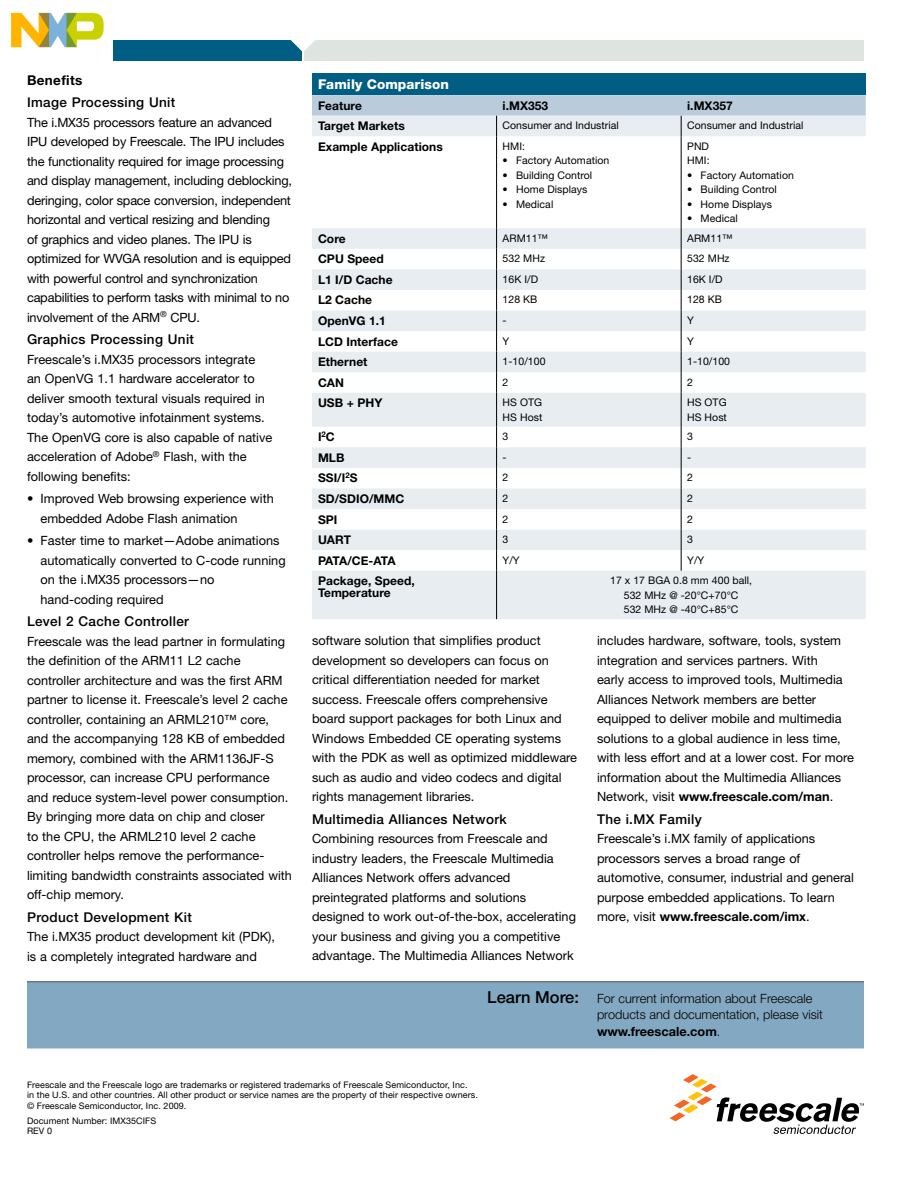
<style>
.page{position:relative;width:918px;height:1188px;background:#fff}
.page>*{position:absolute;margin:0;border:0;box-sizing:border-box;transform-origin:0 0}
.t1{font:500 13.5px "Helvetica Neue LT Pro";letter-spacing:.025em;color:#000}
.t2{font:800 13.5px "Helvetica Neue LT Pro";letter-spacing:.005em;color:#fff}
.t3{font:700 13.5px "Helvetica Neue LT Pro";letter-spacing:.025em;color:#000}
.t4{font:12.75px/19.5px "Helvetica Neue LT Pro";color:#000}
.t5{font:300 12.75px/16.5px "Helvetica Neue LT Pro";color:#000}
.t6{font:700 12px/12px "Helvetica Neue LT Pro";letter-spacing:.005em;color:#000}
.t7{font:700 12px "Helvetica Neue LT Pro";letter-spacing:-.07em;color:#000}
.t8{font:10.5px/14.5px "Helvetica Neue LT Pro";letter-spacing:.005em;color:#000}
.t9{font:9px/10.5px "Helvetica Neue LT Pro";letter-spacing:.01em;color:#000}
.s1{font-weight:700}
.s2{font-weight:500;font-size:16.5px}
</style>
<div class="page">
<svg style="left:670px;top:1074px;width:194px;height:60px"></svg>
<div style="left:304px;top:40px;width:560px;height:21px;background:#dee5e1"></div>
<div style="left:27px;top:40px;width:275px;height:21px;background:#005d83"></div>
<svg style="left:290px;top:40px;width:25px;height:12px"></svg>
<div style="left:27px;top:982px;width:837px;height:66px;background:#83a8c1"></div>
<hr style="left:27px;top:981px;width:267px;height:1px;background:#4d4d4f">
<svg style="left:294px;top:981px;width:18px;height:1px"></svg>
<hr style="left:312px;top:981px;width:267px;height:1px;background:#4d4d4f">
<svg style="left:579px;top:981px;width:18px;height:1px"></svg>
<hr style="left:597px;top:981px;width:267px;height:1px;background:#4d4d4f">
<div style="left:312px;top:74px;width:554px;height:21px;background:#005d83"></div>
<svg style="left:312px;top:136px;width:554px;height:483px"></svg>
<svg style="left:312px;top:95px;width:554px;height:41px;background:#d0dce6"></svg>
<hr style="left:496px;top:136px;width:1px;height:92px;background:#000">
<hr style="left:681px;top:136px;width:1px;height:92px;background:#000">
<svg style="left:496px;top:228px;width:1px;height:165px"></svg>
<svg style="left:681px;top:228px;width:1px;height:165px"></svg>
<hr style="left:496px;top:393px;width:1px;height:34px;background:#000">
<hr style="left:681px;top:393px;width:1px;height:34px;background:#000">
<svg style="left:496px;top:427px;width:1px;height:144px"></svg>
<svg style="left:681px;top:427px;width:1px;height:144px"></svg>
<hr style="left:496px;top:571px;width:1px;height:48px;background:#000">
<img style="left:11px;top:12px;width:101px;height:48px">
<p class="t3" style="left:27px;top:71px;width:57px">Benefits</p>
<p class="t1" style="left:27px;top:94px;width:150px">Image Processing Unit</p>
<p class="t4" style="left:27px;top:112px;width:267px">The i.MX35 processors feature an advanced IPU developed by Freescale. The IPU includes the functionality required for image processing and display management, including deblocking, deringing, color space conversion, independent horizontal and vertical resizing and blending<br>of graphics and video planes. The IPU is optimized for WVGA resolution and is equipped with powerful control and synchronization capabilities to perform tasks with minimal to no involvement of the ARM<sup>®</sup> CPU.</p>
<p class="t1" style="left:27px;top:331px;width:169px">Graphics Processing Unit</p>
<p class="t4" style="left:27px;top:349px;width:247px">Freescale’s i.MX35 processors integrate an OpenVG 1.1 hardware accelerator to deliver smooth textural visuals required in today’s automotive infotainment systems.<br>The OpenVG core is also capable of native acceleration of Adobe<sup>®</sup> Flash, with the following benefits:</p>
<p class="t4" style="left:41px;top:489px;width:235px;text-indent:-14px">• Improved Web browsing experience with embedded Adobe Flash animation</p>
<p class="t4" style="left:41px;top:531px;width:247px;text-indent:-14px">• Faster time to market—Adobe animations automatically converted to C-code running on the i.MX35 processors—no hand-coding required</p>
<p class="t1" style="left:27px;top:613px;width:163px">Level 2 Cache Controller</p>
<p class="t4" style="left:27px;top:631px;width:266px">Freescale was the lead partner in formulating the definition of the ARM11 L2 cache controller architecture and was the first ARM partner to license it. Freescale’s level 2 cache controller, containing an ARML210™ core, and the accompanying 128 KB of embedded memory, combined with the ARM1136JF-S processor, can increase CPU performance and reduce system-level power consumption.<br>By bringing more data on chip and closer<br>to the CPU, the ARML210 level 2 cache controller helps remove the performance&shy;limiting bandwidth constraints associated with off-chip memory.</p>
<p class="t1" style="left:27px;top:909px;width:166px">Product Development Kit</p>
<p class="t4" style="left:27px;top:927px;width:250px">The i.MX35 product development kit (PDK), is a completely integrated hardware and</p>
<p class="t2" style="left:318px;top:76px;width:132px">Family Comparison</p>
<p class="t6" style="left:318px;top:99px;width:45px">Feature</p>
<p class="t6" style="left:503px;top:99px;width:47px">i.MX353</p>
<p class="t6" style="left:687px;top:99px;width:47px">i.MX357</p>
<p class="t6" style="left:318px;top:120px;width:88px">Target Markets</p>
<p class="t8" style="left:503px;top:118px;width:118px">Consumer and Industrial</p>
<p class="t8" style="left:687px;top:118px;width:118px">Consumer and Industrial</p>
<p class="t6" style="left:318px;top:140px;width:126px">Example Applications</p>
<p class="t8" style="left:503px;top:139px;width:24px">HMI:</p>
<p class="t8" style="left:503px;top:153px;width:108px">• Factory Automation</p>
<p class="t8" style="left:503px;top:167px;width:91px">• Building Control</p>
<p class="t8" style="left:503px;top:182px;width:86px">• Home Displays</p>
<p class="t8" style="left:503px;top:196px;width:52px">• Medical</p>
<p class="t8" style="left:687px;top:139px;width:24px">PND<br>HMI:</p>
<p class="t8" style="left:687px;top:167px;width:108px">• Factory Automation</p>
<p class="t8" style="left:687px;top:182px;width:91px">• Building Control</p>
<p class="t8" style="left:687px;top:196px;width:86px">• Home Displays</p>
<p class="t8" style="left:687px;top:211px;width:52px">• Medical</p>
<p class="t6" style="left:318px;top:232px;width:29px">Core</p>
<p class="t8" style="left:503px;top:230px;width:47px">ARM11™</p>
<p class="t8" style="left:687px;top:230px;width:47px">ARM11™</p>
<p class="t6" style="left:318px;top:253px;width:67px">CPU Speed</p>
<p class="t8" style="left:503px;top:251px;width:44px">532 MHz</p>
<p class="t8" style="left:687px;top:251px;width:44px">532 MHz</p>
<p class="t6" style="left:318px;top:273px;width:76px">L1 I/D Cache</p>
<p class="t8" style="left:503px;top:272px;width:37px">16K I/D</p>
<p class="t8" style="left:687px;top:272px;width:37px">16K I/D</p>
<p class="t6" style="left:318px;top:294px;width:56px">L2 Cache</p>
<p class="t8" style="left:503px;top:292px;width:36px">128 KB</p>
<p class="t8" style="left:687px;top:292px;width:36px">128 KB</p>
<p class="t6" style="left:318px;top:314px;width:69px">OpenVG 1.1</p>
<p class="t8" style="left:503px;top:313px;width:6px">-</p>
<p class="t8" style="left:687px;top:313px;width:8px">Y</p>
<p class="t6" style="left:318px;top:335px;width:82px">LCD Interface</p>
<p class="t8" style="left:503px;top:333px;width:8px">Y</p>
<p class="t8" style="left:687px;top:333px;width:8px">Y</p>
<p class="t6" style="left:318px;top:356px;width:51px">Ethernet</p>
<p class="t8" style="left:503px;top:354px;width:44px">1-10/100</p>
<p class="t8" style="left:687px;top:354px;width:44px">1-10/100</p>
<p class="t6" style="left:318px;top:376px;width:28px">CAN</p>
<p class="t8" style="left:503px;top:374px;width:7px">2</p>
<p class="t8" style="left:687px;top:374px;width:7px">2</p>
<p class="t6" style="left:318px;top:397px;width:66px">USB + PHY</p>
<p class="t8" style="left:503px;top:395px;width:41px">HS OTG<br>HS Host</p>
<p class="t8" style="left:687px;top:395px;width:41px">HS OTG<br>HS Host</p>
<p class="t6" style="left:318px;top:431px;width:18px">I<sup>2</sup>C</p>
<p class="t8" style="left:503px;top:429px;width:7px">3</p>
<p class="t8" style="left:687px;top:429px;width:7px">3</p>
<p class="t6" style="left:318px;top:451px;width:28px">MLB</p>
<p class="t8" style="left:503px;top:450px;width:6px">-</p>
<p class="t8" style="left:687px;top:450px;width:6px">-</p>
<p class="t6" style="left:318px;top:472px;width:41px">SSI/I<sup>2</sup>S</p>
<p class="t8" style="left:503px;top:470px;width:7px">2</p>
<p class="t8" style="left:687px;top:470px;width:7px">2</p>
<p class="t6" style="left:318px;top:492px;width:88px">SD/SDIO/MMC</p>
<p class="t8" style="left:503px;top:491px;width:7px">2</p>
<p class="t8" style="left:687px;top:491px;width:7px">2</p>
<p class="t6" style="left:318px;top:513px;width:21px">SPI</p>
<p class="t8" style="left:503px;top:511px;width:7px">2</p>
<p class="t8" style="left:687px;top:511px;width:7px">2</p>
<p class="t6" style="left:318px;top:534px;width:35px">UART</p>
<p class="t8" style="left:503px;top:532px;width:7px">3</p>
<p class="t8" style="left:687px;top:532px;width:7px">3</p>
<p class="t7" style="left:318px;top:553px;width:79px">PATA/CE-ATA</p>
<p class="t8" style="left:503px;top:552px;width:19px">Y/Y</p>
<p class="t8" style="left:687px;top:552px;width:19px">Y/Y</p>
<p class="t6" style="left:318px;top:575px;width:98px">Package, Speed,<br>Temperature</p>
<p class="t8" style="left:610px;top:573px;width:144px;text-align:center">17 x 17 BGA 0.8 mm 400 ball,<br>532 MHz @ -20°C+70°C<br>532 MHz @ -40°C+85°C</p>
<p class="t4" style="left:312px;top:631px;width:267px">software solution that simplifies product development so developers can focus on critical differentiation needed for market success. Freescale offers comprehensive board support packages for both Linux and Windows Embedded CE operating systems with the PDK as well as optimized middleware such as audio and video codecs and digital rights management libraries.</p>
<p class="t1" style="left:312px;top:811px;width:196px">Multimedia Alliances Network</p>
<p class="t4" style="left:312px;top:829px;width:266px">Combining resources from Freescale and industry leaders, the Freescale Multimedia Alliances Network offers advanced preintegrated platforms and solutions designed to work out-of-the-box, accelerating your business and giving you a competitive advantage. The Multimedia Alliances Network</p>
<p class="t4" style="left:597px;top:631px;width:259px">includes hardware, software, tools, system integration and services partners. With<br>early access to improved tools, Multimedia Alliances Network members are better equipped to deliver mobile and multimedia solutions to a global audience in less time, with less effort and at a lower cost. For more information about the Multimedia Alliances Network, visit <span class="s1">www.freescale.com/man</span>.</p>
<p class="t1" style="left:597px;top:811px;width:106px">The i.MX Family</p>
<p class="t4" style="left:597px;top:829px;width:258px">Freescale’s i.MX family of applications processors serves a broad range of automotive, consumer, industrial and general purpose embedded applications. To learn more, visit <span class="s1">www.freescale.com/imx</span>.</p>
<p class="t5" style="left:597px;top:990px;width:227px;text-indent:-110px"><span class="s2">Learn More:</span> For current information about Freescale products and documentation, please visit <span class="s1">www.freescale.com</span>.</p>
<p class="t9" style="left:27px;top:1079px;width:452px">Freescale and the Freescale logo are trademarks or registered trademarks of Freescale Semiconductor, Inc.<br>in the U.S. and other countries. All other product or service names are the property of their respective owners. © Freescale Semiconductor, Inc. 2009.</p>
<p class="t9" style="left:27px;top:1115px;width:131px">Document Number: IMX35CIFS<br>REV 0</p>
</div>
